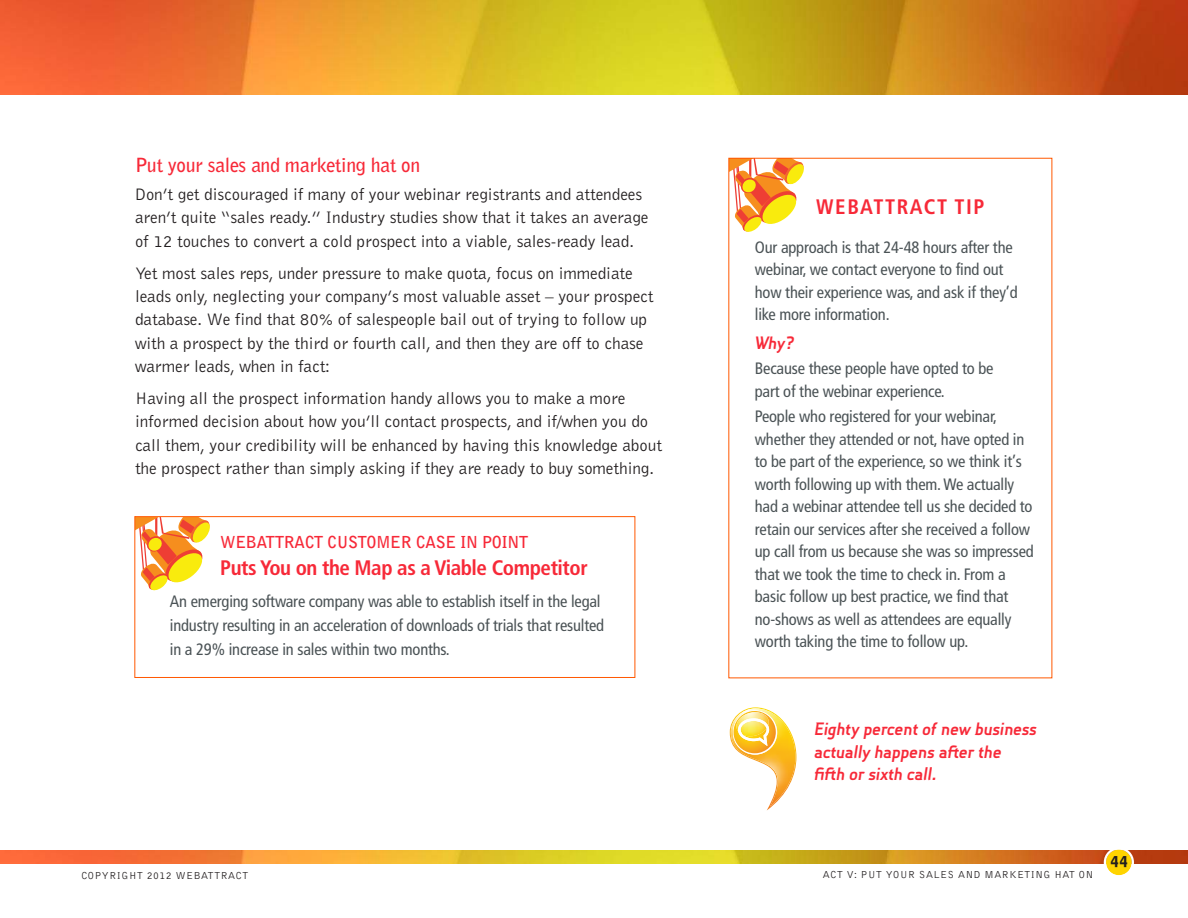
<style>
.page{position:relative;width:1188px;height:918px;background:#fff}
.page>*{position:absolute;margin:0;border:0;box-sizing:border-box;transform-origin:0 0}
.t1{font:700 condensed 21px "Frutiger";letter-spacing:-.02em;color:#f72938}
.t2{font:700 condensed 21px "Frutiger";letter-spacing:.075em;color:#f72938}
.t3{font:700 19.5px "Bell Gothic BT";letter-spacing:-.01em;color:#f72938}
.t4{font:italic 600 18.75px/22.5px "Lamont Pro";letter-spacing:-.02em;color:#f72938}
.t5{font:17.25px/23.2px "Bell Gothic BT";letter-spacing:-.005em;color:#231f20}
.t6{font:condensed 16.5px/22.5px "Frutiger";letter-spacing:-.01em;color:#4b5356}
.t7{font:700 16.5px "Bell Gothic BT";letter-spacing:-.025em;color:#f72938}
.t8{font:900 15px "Bell Gothic BT";color:#231f20}
.t9{font:10.5px "Bell Gothic BT";letter-spacing:.05em;color:#231f20}
</style>
<div class="page">
<img style="left:0;top:0;width:1188px;height:94px">
<img style="left:0;top:850px;width:1188px;height:14px">
<svg style="left:1104px;top:849px;width:30px;height:27px"></svg>
<img style="left:730px;top:707px;width:66px;height:103px">
<img style="left:731px;top:708px;width:64px;height:99px">
<svg style="left:733px;top:710px;width:44px;height:45px"></svg>
<img style="left:734px;top:711px;width:42px;height:42px">
<img style="left:736px;top:712px;width:33px;height:24px">
<svg style="left:738px;top:718px;width:31px;height:28px"></svg>
<svg style="left:730px;top:160px;width:74px;height:72px"></svg>
<svg style="left:136px;top:518px;width:74px;height:72px"></svg>
<div style="left:134px;top:516px;width:501px;height:162px;border:1px solid #ff5800"></div>
<p class="t3" style="left:135px;top:158px;width:287px">Put your sales and marketing hat on</p>
<p class="t5" style="left:135px;top:184px;width:515px">Don’t get discouraged if many of your webinar registrants and attendees aren’t quite “sales ready.” Industry studies show that it takes an average of 12 touches to convert a cold prospect into a viable, sales-ready lead.</p>
<p class="t5" style="left:135px;top:263px;width:520px">Yet most sales reps, under pressure to make quota, focus on immediate leads only, neglecting your company’s most valuable asset – your prospect database. We find that 80% of salespeople bail out of trying to follow up with a prospect by the third or fourth call, and then they are off to chase warmer leads, when in fact:</p>
<p class="t5" style="left:135px;top:388px;width:529px">Having all the prospect information handy allows you to make a more informed decision about how you’ll contact prospects, and if/when you do call them, your credibility will be enhanced by having this knowledge about the prospect rather than simply asking if they are ready to buy something.</p>
<p class="t7" style="left:220px;top:536px;width:309px">WEBATTRACT CUSTOMER CASE IN POINT</p>
<p class="t1" style="left:220px;top:560px;width:369px">Puts You on the Map as a Viable Competitor</p>
<p class="t6" style="left:170px;top:591px;width:436px;line-height:24px">An emerging software company was able to establish itself in the legal industry resulting in an acceleration of downloads of trials that resulted in a 29% increase in sales within two months.</p>
<p class="t9" style="left:81px;top:871px;width:169px">COPYRIGHT 2012 WEBATTRACT</p>
<p class="t2" style="left:816px;top:199px;width:170px">WEBATTRACT TIP</p>
<p class="t6" style="left:755px;top:237px;width:264px">Our approach is that 24-48 hours after the webinar, we contact everyone to find out how their experience was, and ask if they’d like more information.</p>
<p class="t4" style="left:755px;top:331px;width:41px">Why?</p>
<p class="t6" style="left:755px;top:359px;width:240px">Because these people have opted to be part of the webinar experience.</p>
<p class="t6" style="left:755px;top:407px;width:281px">People who registered for your webinar, whether they attended or not, have opted in to be part of the experience, so we think it’s worth following up with them.We actually had a webinar attendee tell us she decided to retain our services after she received a follow up call from us because she was so impressed that we took the time to check in. From a basic follow up best practice, we find that no-shows as well as attendees are equally worth taking the time to follow up.</p>
<p class="t4" style="left:815px;top:718px;width:224px">Eighty percent of new business actually happens after the fifth or sixth call.</p>
<p class="t9" style="left:823px;top:871px;width:272px">ACT V: PUT YOUR SALES AND MARKETING HAT ON</p>
<p class="t8" style="left:1110px;top:856px;width:19px">44</p>
</div>
